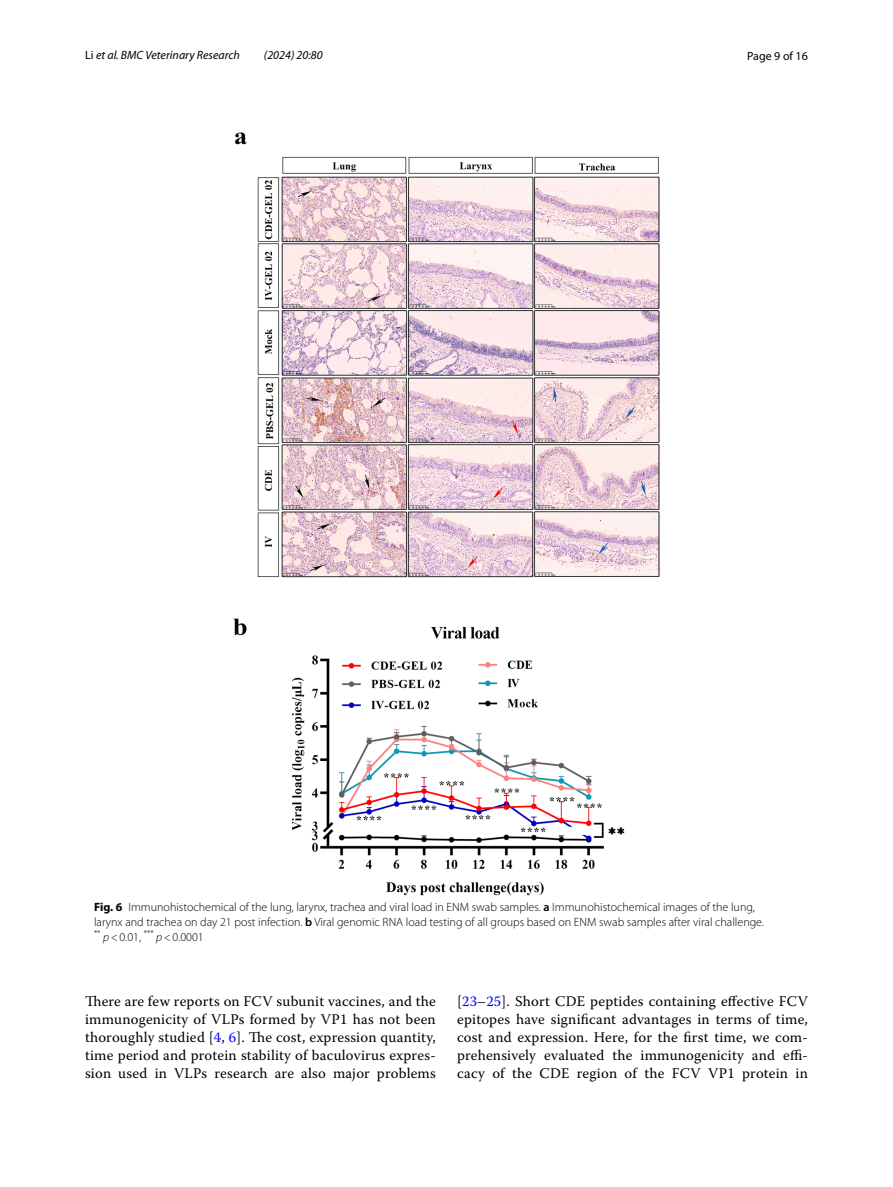
<style>
.page{position:relative;width:893px;height:1187px;background:#fff}
.page>*{position:absolute;margin:0;border:0;box-sizing:border-box;transform-origin:0 0}
.t1{font:14.7px/18px "Warnock Pro";letter-spacing:.015em;color:#000;text-align:justify}
.t2{font:300 12px/15px "Myriad Pro";color:#000}
.t3{font:italic 12px "Myriad Pro";color:#000}
.t4{font:12px "Myriad Pro";color:#000}
.s1{font-style:normal}
.s2{font-weight:700}
.s3{font-weight:600}
.s4{font-style:italic}
.s5{color:#00f}
</style>
<div class="page">
<img style="left:234px;top:133px;width:425px;height:762px">
<p class="t3" style="left:85px;top:48px;width:156px"><span class="s1">Li</span> et al. BMC Veterinary Research</p>
<p class="t3" style="left:264px;top:48px;width:60px">(2024) 20:80</p>
<p class="t4" style="left:747px;top:48px;width:62px">Page 9 of 16</p>
<p class="t2" style="left:94px;top:899px;width:671px"><span class="s2">Fig. 6</span> Immunohistochemical of the lung, larynx, trachea and viral load in ENM swab samples. <span class="s3">a</span> Immunohistochemical images of the lung, larynx and trachea on day 21 post infection. <span class="s3">b</span> Viral genomic RNA load testing of all groups based on ENM swab samples after viral challenge. <sup>**</sup> <span class="s4">p</span>&lt;0.01, <sup>***</sup> <span class="s4">p</span>&lt;0.0001</p>
<p class="t1" style="left:85px;top:991px;width:352px">There are few reports on FCV subunit vaccines, and the immunogenicity of VLPs formed by VP1 has not been thoroughly studied [<span class="s5">4</span>, <span class="s5">6</span>]. The cost, expression quantity, time period and protein stability of baculovirus expres&shy;sion used in VLPs research are also major problems</p>
<p class="t1" style="left:457px;top:991px;width:352px">[<span class="s5">23</span>–<span class="s5">25</span>]. Short CDE peptides containing effective FCV epitopes have significant advantages in terms of time, cost and expression. Here, for the first time, we com&shy;prehensively evaluated the immunogenicity and effi&shy;cacy of the CDE region of the FCV VP1 protein in</p>
</div>
